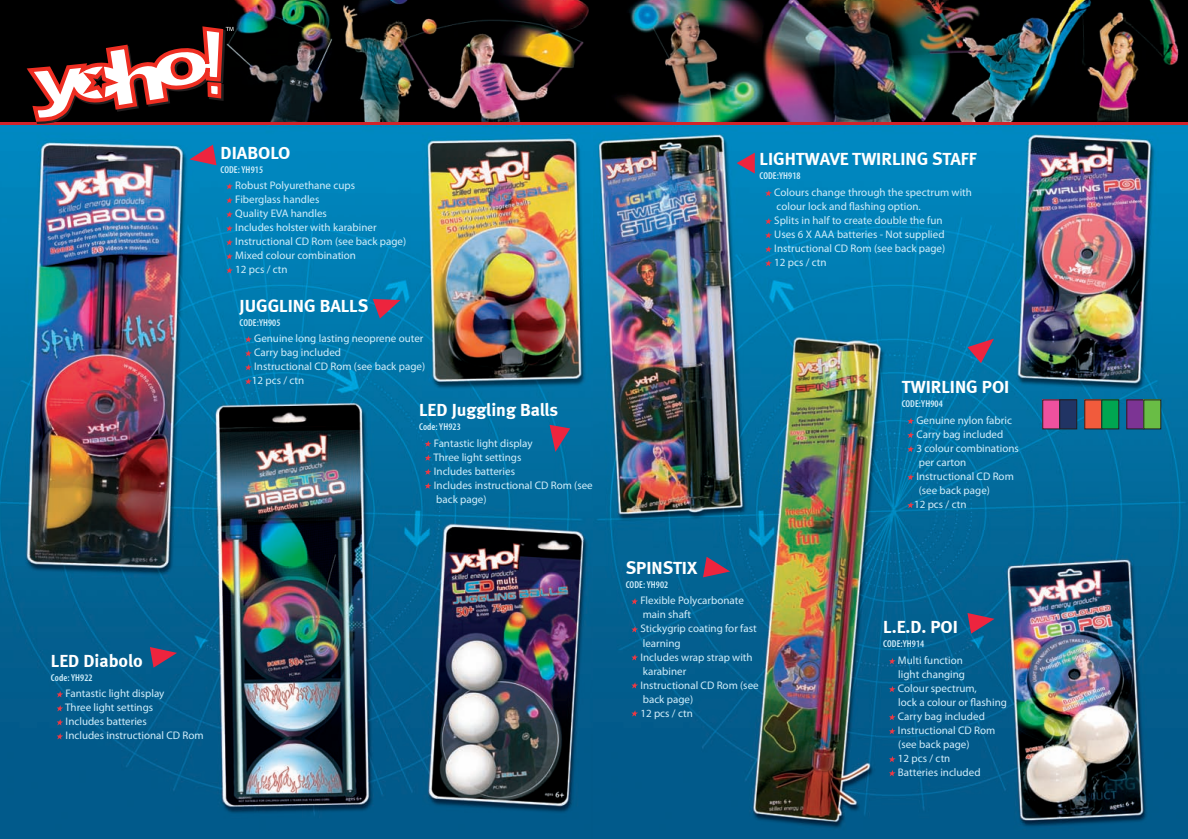
<style>
.page{position:relative;width:1188px;height:839px;background:#fff}
.page>*{position:absolute;margin:0;border:0;box-sizing:border-box;transform-origin:0 0}
.t1{font:18px "Meta Bold LF";color:#fff}
.t2{font:11px/14px "Myriad Pro";color:#d1eefb}
.t3{font:600 condensed 10px "Myriad Pro";letter-spacing:.01em;color:#d1eefb}
</style>
<div class="page">
<img style="left:0;top:0;width:1187px;height:839px">
<div style="left:1042px;top:400px;width:17px;height:29px;background:#ee519e"></div>
<div style="left:1042px;top:399px;width:18px;height:30px;border:1px solid #231f20"></div>
<div style="left:1059px;top:400px;width:17px;height:29px;background:#213464"></div>
<div style="left:1059px;top:399px;width:18px;height:30px;border:1px solid #231f20"></div>
<div style="left:1084px;top:400px;width:17px;height:29px;background:#f15b3c"></div>
<div style="left:1084px;top:399px;width:18px;height:30px;border:1px solid #231f20"></div>
<div style="left:1101px;top:400px;width:17px;height:29px;background:#00a651"></div>
<div style="left:1101px;top:399px;width:18px;height:30px;border:1px solid #231f20"></div>
<div style="left:1126px;top:400px;width:17px;height:29px;background:#7c3494"></div>
<div style="left:1126px;top:399px;width:18px;height:30px;border:1px solid #231f20"></div>
<div style="left:1143px;top:400px;width:17px;height:29px;background:#69bd45"></div>
<div style="left:1143px;top:399px;width:18px;height:30px;border:1px solid #231f20"></div>
<hr style="left:0;top:122px;width:1187px;height:2px;background:#d1232a">
<svg style="left:23px;top:0;width:210px;height:124px"></svg>
<svg style="left:226px;top:183px;width:7px;height:6px"></svg>
<svg style="left:226px;top:197px;width:7px;height:6px"></svg>
<svg style="left:226px;top:211px;width:7px;height:6px"></svg>
<svg style="left:226px;top:225px;width:7px;height:6px"></svg>
<svg style="left:226px;top:239px;width:7px;height:6px"></svg>
<svg style="left:226px;top:253px;width:7px;height:6px"></svg>
<svg style="left:226px;top:267px;width:7px;height:6px"></svg>
<svg style="left:631px;top:598px;width:7px;height:6px"></svg>
<svg style="left:631px;top:626px;width:7px;height:6px"></svg>
<svg style="left:631px;top:654px;width:7px;height:6px"></svg>
<svg style="left:631px;top:682px;width:7px;height:6px"></svg>
<svg style="left:631px;top:710px;width:7px;height:6px"></svg>
<svg style="left:245px;top:336px;width:7px;height:6px"></svg>
<svg style="left:245px;top:350px;width:7px;height:6px"></svg>
<svg style="left:245px;top:364px;width:7px;height:6px"></svg>
<svg style="left:245px;top:378px;width:7px;height:6px"></svg>
<svg style="left:888px;top:658px;width:7px;height:6px"></svg>
<svg style="left:888px;top:686px;width:7px;height:6px"></svg>
<svg style="left:888px;top:714px;width:7px;height:6px"></svg>
<svg style="left:888px;top:728px;width:7px;height:6px"></svg>
<svg style="left:888px;top:756px;width:7px;height:6px"></svg>
<svg style="left:888px;top:770px;width:7px;height:6px"></svg>
<svg style="left:765px;top:190px;width:6px;height:6px"></svg>
<svg style="left:765px;top:218px;width:6px;height:6px"></svg>
<svg style="left:765px;top:232px;width:6px;height:6px"></svg>
<svg style="left:765px;top:246px;width:6px;height:6px"></svg>
<svg style="left:765px;top:260px;width:6px;height:6px"></svg>
<svg style="left:372px;top:299px;width:28px;height:19px"></svg>
<svg style="left:736px;top:153px;width:18px;height:21px"></svg>
<svg style="left:907px;top:418px;width:6px;height:6px"></svg>
<svg style="left:907px;top:432px;width:6px;height:6px"></svg>
<svg style="left:907px;top:446px;width:6px;height:6px"></svg>
<svg style="left:907px;top:474px;width:6px;height:6px"></svg>
<svg style="left:907px;top:502px;width:6px;height:6px"></svg>
<svg style="left:425px;top:440px;width:6px;height:7px"></svg>
<svg style="left:425px;top:454px;width:6px;height:7px"></svg>
<svg style="left:425px;top:468px;width:6px;height:7px"></svg>
<svg style="left:425px;top:482px;width:6px;height:7px"></svg>
<svg style="left:57px;top:691px;width:6px;height:6px"></svg>
<svg style="left:57px;top:705px;width:6px;height:6px"></svg>
<svg style="left:57px;top:719px;width:6px;height:6px"></svg>
<svg style="left:57px;top:733px;width:6px;height:6px"></svg>
<svg style="left:549px;top:425px;width:21px;height:27px"></svg>
<svg style="left:189px;top:145px;width:27px;height:20px"></svg>
<svg style="left:150px;top:647px;width:27px;height:20px"></svg>
<svg style="left:703px;top:556px;width:27px;height:21px"></svg>
<svg style="left:967px;top:613px;width:27px;height:20px"></svg>
<svg style="left:967px;top:338px;width:26px;height:25px"></svg>
<h1 class="t1" style="left:220px;top:142px;width:71px">DIABOLO</h1>
<p class="t3" style="left:220px;top:163px;width:44px">CODE: YH915</p>
<p class="t2" style="left:235px;top:178px;width:172px">Robust Polyurethane cups<br>Fiberglass handles<br>Quality EVA handles<br>Includes holster with karabiner<br>Instructional CD Rom (see back page)<br>Mixed colour combination<br>12 pcs / ctn</p>
<h1 class="t1" style="left:239px;top:294px;width:130px">JUGGLING BALLS</h1>
<p class="t3" style="left:239px;top:316px;width:43px">CODE:YH905</p>
<p class="t2" style="left:252px;top:331px;width:175px">Genuine long lasting neoprene outer<br>Carry bag included<br>Instructional CD Rom (see back page)<br>12 pcs / ctn</p>
<h1 class="t1" style="left:419px;top:399px;width:140px">LED Juggling Balls</h1>
<p class="t3" style="left:419px;top:420px;width:43px">Code: YH923</p>
<p class="t2" style="left:433px;top:436px;width:161px">Fantastic light display<br>Three light settings<br>Includes batteries<br>Includes instructional CD Rom (see back page)</p>
<h1 class="t1" style="left:51px;top:649px;width:93px">LED Diabolo</h1>
<p class="t3" style="left:51px;top:671px;width:43px">Code: YH922</p>
<p class="t2" style="left:65px;top:686px;width:140px">Fantastic light display<br>Three light settings<br>Includes batteries<br>Includes instructional CD Rom</p>
<h1 class="t1" style="left:759px;top:148px;width:218px">LIGHTWAVE TWIRLING STAFF</h1>
<p class="t3" style="left:759px;top:170px;width:43px">CODE:YH918</p>
<p class="t2" style="left:774px;top:185px;width:199px">Colours change through the spectrum with colour lock and flashing option.<br>Splits in half to create double the fun<br>Uses 6 X AAA batteries - Not supplied<br>Instructional CD Rom (see back page)<br>12 pcs / ctn</p>
<h1 class="t1" style="left:625px;top:556px;width:73px">SPINSTIX</h1>
<p class="t3" style="left:625px;top:578px;width:44px">CODE: YH902</p>
<p class="t2" style="left:640px;top:593px;width:120px">Flexible Polycarbonate main shaft<br>Stickygrip coating for fast learning<br>Includes wrap strap with karabiner<br>Instructional CD Rom (see back page)<br>12 pcs / ctn</p>
<h1 class="t1" style="left:901px;top:376px;width:109px">TWIRLING POI</h1>
<p class="t3" style="left:901px;top:398px;width:43px">CODE:YH904</p>
<p class="t2" style="left:916px;top:413px;width:97px">Genuine nylon fabric</p>
<p class="t2" style="left:916px;top:427px;width:88px">Carry bag included</p>
<p class="t2" style="left:916px;top:441px;width:104px">3 colour combinations</p>
<p class="t2" style="left:918px;top:455px;width:49px">per carton</p>
<p class="t2" style="left:916px;top:469px;width:99px">Instructional CD Rom</p>
<p class="t2" style="left:918px;top:483px;width:73px">(see back page)</p>
<p class="t2" style="left:913px;top:497px;width:54px">12 pcs / ctn</p>
<h1 class="t1" style="left:883px;top:616px;width:76px">L.E.D. POI</h1>
<p class="t3" style="left:883px;top:638px;width:43px">CODE:YH914</p>
<p class="t2" style="left:897px;top:653px;width:110px">Multi function<br>light changing<br>Colour spectrum,<br>lock a colour or flashing<br>Carry bag included<br>Instructional CD Rom (see back page)<br>12 pcs / ctn<br>Batteries included</p>
</div>
